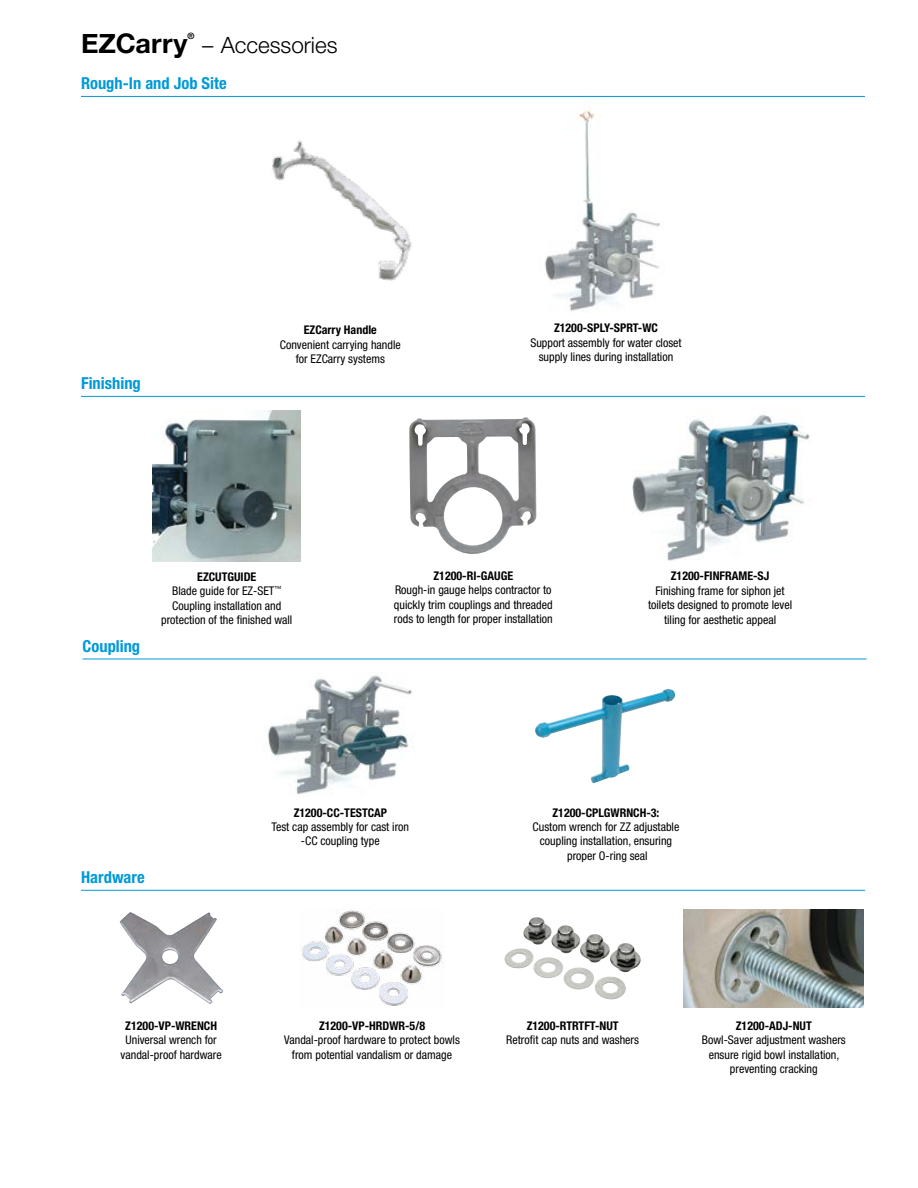
<style>
.page{position:relative;width:918px;height:1188px;background:#fff}
.page>*{position:absolute;margin:0;border:0;box-sizing:border-box;transform-origin:0 0}
.t1{font:700 27px "Helvetica Neue";letter-spacing:.005em;color:#000}
.t2{font:300 22.5px "Helvetica Neue";color:#000}
.t3{font:700 condensed 16.5px "Helvetica Neue";color:#0099d8}
.t4{font:condensed 12px/14.4px "Helvetica Neue";color:#000;text-align:center}
.t5{font:700 condensed 12px "Helvetica Neue";color:#000}
.t6{font:700 8.7px "Helvetica Neue";color:#000}
.s1{font-weight:700}
</style>
<div class="page">
<img style="left:684px;top:910px;width:180px;height:97px">
<img style="left:409px;top:417px;width:128px;height:137px">
<img style="left:504px;top:917px;width:137px;height:83px">
<img style="left:120px;top:912px;width:103px;height:92px">
<img style="left:300px;top:908px;width:144px;height:98px">
<img style="left:267px;top:675px;width:146px;height:120px">
<img style="left:535px;top:689px;width:141px;height:94px">
<img style="left:632px;top:415px;width:178px;height:146px">
<img style="left:272px;top:140px;width:140px;height:141px">
<img style="left:153px;top:411px;width:148px;height:151px">
<img style="left:545px;top:110px;width:115px;height:202px">
<hr style="left:81px;top:96px;width:784px;height:1px;background:#0099d8">
<hr style="left:81px;top:396px;width:784px;height:1px;background:#0099d8">
<hr style="left:82px;top:659px;width:785px;height:1px;background:#0099d8">
<hr style="left:81px;top:890px;width:784px;height:1px;background:#0099d8">
<h1 class="t1" style="left:81px;top:23px;width:108px">EZCarry</h1>
<p class="t6" style="left:188px;top:29px;width:8px">®</p>
<h2 class="t2" style="left:202px;top:27px;width:137px">– Accessories</h2>
<h3 class="t3" style="left:81px;top:73px;width:147px">Rough-In and Job Site</h3>
<h3 class="t3" style="left:81px;top:373px;width:61px">Finishing</h3>
<p class="t5" style="left:304px;top:323px;width:75px">EZCarry Handle</p>
<p class="t4" style="left:280px;top:337px;width:123px">Convenient carrying handle for EZCarry systems</p>
<p class="t5" style="left:554px;top:321px;width:105px">Z1200-SPLY-SPRT-WC</p>
<p class="t4" style="left:530px;top:335px;width:153px">Support assembly for water closet supply lines during installation</p>
<h3 class="t3" style="left:82px;top:636px;width:59px">Coupling</h3>
<p class="t4" style="left:161px;top:569px;width:133px"><span class="s1">EZCUTGUIDE<br></span>Blade guide for EZ-SET<sup>™<br></sup>Coupling installation and protection of the finished wall</p>
<p class="t5" style="left:433px;top:569px;width:81px">Z1200-RI-GAUGE</p>
<p class="t4" style="left:394px;top:583px;width:160px;text-align:justify">Rough-in gauge helps contractor to quickly trim couplings and threaded rods to length for proper installation</p>
<p class="t5" style="left:671px;top:569px;width:100px">Z1200-FINFRAME-SJ</p>
<p class="t4" style="left:648px;top:583px;width:146px">Finishing frame for siphon jet toilets designed to promote level tiling for aesthetic appeal</p>
<h3 class="t3" style="left:81px;top:867px;width:65px">Hardware</h3>
<p class="t5" style="left:294px;top:805px;width:95px">Z1200-CC-TESTCAP</p>
<p class="t4" style="left:271px;top:819px;width:139px">Test cap assembly for cast iron -CC coupling type</p>
<p class="t5" style="left:552px;top:805px;width:109px">Z1200-CPLGWRNCH-3:</p>
<p class="t4" style="left:533px;top:819px;width:148px">Custom wrench for ZZ adjustable coupling installation, ensuring proper O-ring seal</p>
<p class="t5" style="left:125px;top:1018px;width:93px">Z1200-VP-WRENCH</p>
<p class="t4" style="left:121px;top:1033px;width:103px">Universal wrench for vandal-proof hardware</p>
<p class="t5" style="left:319px;top:1018px;width:108px">Z1200-VP-HRDWR-5/8</p>
<p class="t4" style="left:284px;top:1033px;width:177px">Vandal-proof hardware to protect bowls from potential vandalism or damage</p>
<p class="t5" style="left:527px;top:1018px;width:93px">Z1200-RTRTFT-NUT</p>
<p class="t4" style="left:506px;top:1033px;width:134px">Retrofit cap nuts and washers</p>
<p class="t5" style="left:736px;top:1018px;width:77px">Z1200-ADJ-NUT</p>
<p class="t4" style="left:702px;top:1033px;width:145px">Bowl-Saver adjustment washers ensure rigid bowl installation, preventing cracking</p>
</div>
